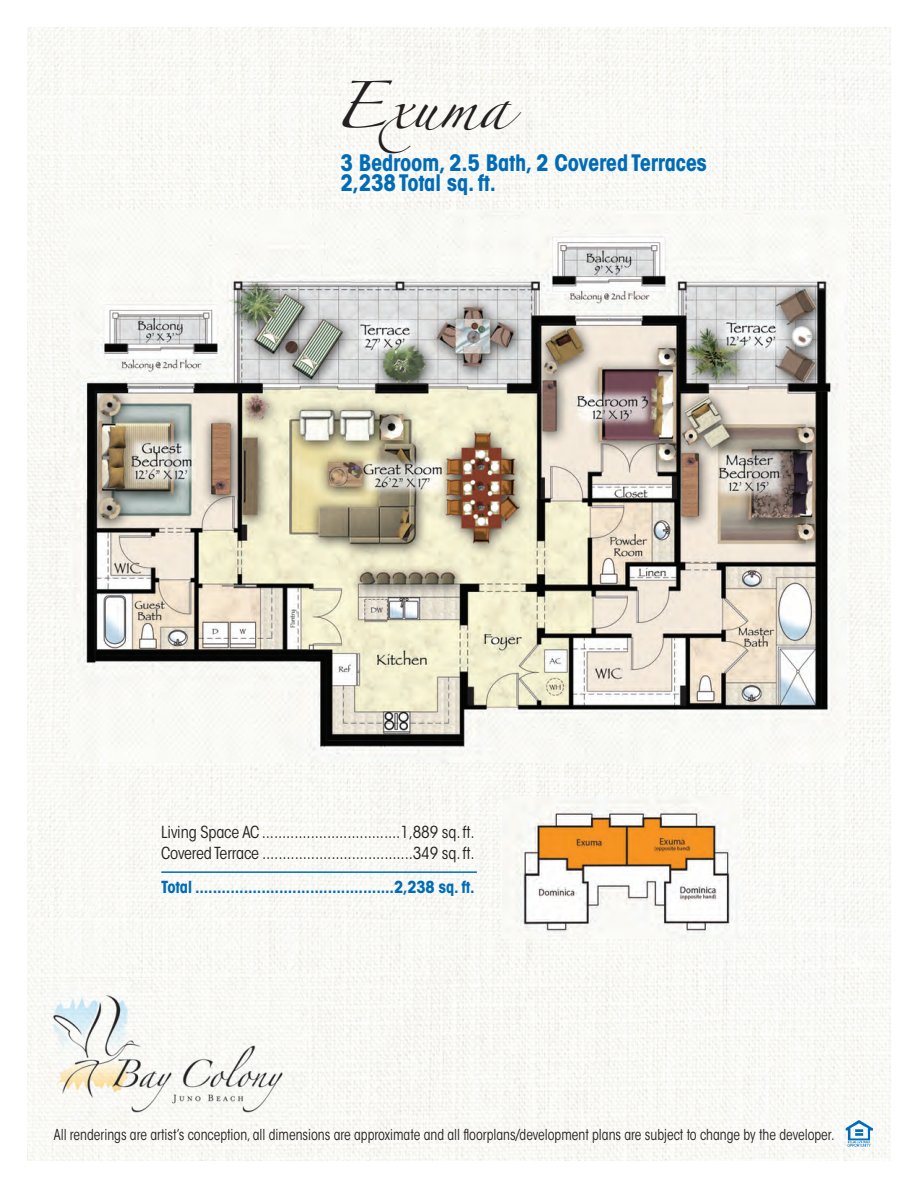
<style>
.page{position:relative;width:918px;height:1188px;background:#fff}
.page>*{position:absolute;margin:0;border:0;box-sizing:border-box;transform-origin:0 0}
.t1{font:42px "Zapfino";color:#231f20;scale:1.05 1}
.t2{font:700 condensed 22.5px/19.8px "ITC Avant Garde Std";letter-spacing:-.01em;color:#006cb7}
.t3{font:condensed 16.5px/21px "ITC Avant Garde Std";letter-spacing:-.01em;color:#231f20}
.t4{font:700 condensed 16.5px "ITC Avant Garde Std";letter-spacing:-.01em;color:#006cb7}
.t5{font:condensed 15px "ITC Avant Garde Std";color:#231f20;scale:.92 1}
</style>
<div class="page">
<img style="left:27px;top:27px;width:864px;height:1134px">
<img style="left:45px;top:977px;width:254px;height:148px">
<img style="left:846px;top:1120px;width:27px;height:27px">
<img style="left:70px;top:210px;width:777px;height:553px">
<hr style="left:161px;top:871px;width:316px;height:2px;background:#006cb7">
<img style="left:503px;top:797px;width:236px;height:141px">
<h1 class="t1" style="left:333px;top:88px;width:170px">Exuma</h1>
<h2 class="t2" style="left:341px;top:155px;width:368px">3 Bedroom, 2.5 Bath, 2 Covered Terraces<br>2,238Total sq. ft.</h2>
<p class="t3" style="left:161px;top:823px;width:315px">Living Space AC ..................................1,889 sq. ft.<br>Covered Terrace .....................................349 sq. ft.</p>
<p class="t4" style="left:161px;top:881px;width:315px">Total .............................................2,238 sq. ft.</p>
<p class="t5" style="left:54px;top:1129px;width:850px">All renderings are artist’s conception, all dimensions are approximate and all floorplans/development plans are subject to change by the developer.</p>
</div>
